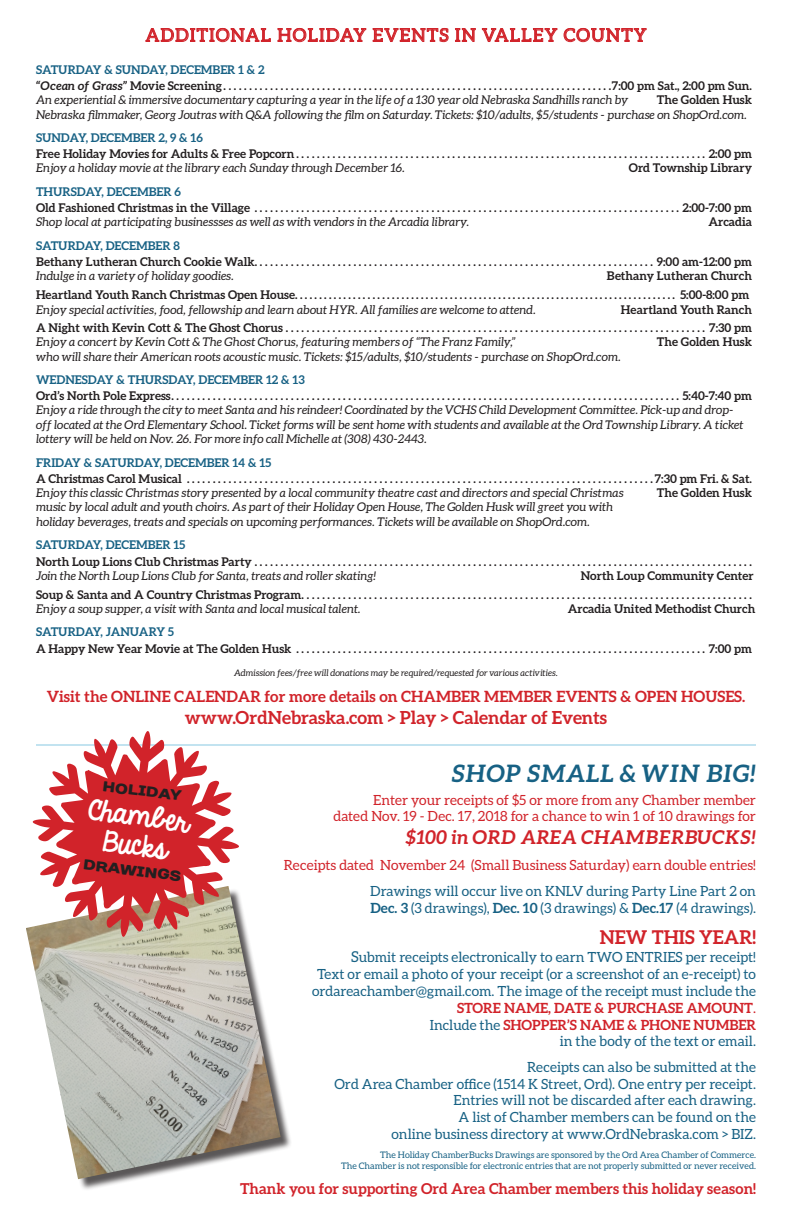
<style>
.page{position:relative;width:792px;height:1224px;background:#fff}
.page>*{position:absolute;margin:0;border:0;box-sizing:border-box;transform-origin:0 0}
.t1{font:25.7px/29.6px "KG Always A Good Time";color:#fff;text-align:center}
.t2{font:italic 700 24px "Aleo";color:#176184}
.t3{font:italic 700 19px "Aleo";color:#d1232a}
.t4{font:700 19px "Aleo";color:#d1232a}
.t5{font:700 18px "Aleo";color:#d1232a}
.t6{font:18px "Aleo";letter-spacing:.07em;color:#d1232a}
.t7{font:700 15.5px "Aleo";color:#d1232a}
.t8{font:700 15px "Aleo";color:#d1232a}
.t9{font:900 14.4px "Days Sans";color:#231f20}
.t10{font:14px/16.8px "Aleo";color:#176184;text-align:right}
.t11{font:14px/16px "Aleo";color:#d1232a;text-align:right}
.t12{font:700 12px "Aleo";color:#231f20}
.t13{font:italic 12px/14.4px "Aleo";color:#231f20}
.t14{font:700 12px "Aleo";color:#176184}
.t15{font:9px/10.8px "Aleo";color:#176184;text-align:right}
.t16{font:italic 9px "Aleo";color:#231f20}
.s1{font-style:italic}
.s2{font-weight:700}
.s3{font-size:15px}
.s4{font-weight:700;color:#d1232a}
.s5{color:#d1232a}
</style>
<div class="page">
<svg style="left:145px;top:28px;width:126px;height:15px"></svg>
<svg style="left:277px;top:28px;width:370px;height:15px"></svg>
<hr style="left:36px;top:744px;width:720px;height:2px;background:#c2e3f0">
<div style="left:28px;top:888px;width:265px;height:303px;background:#231f20;opacity:.75"></div>
<img style="left:26px;top:888px;width:255px;height:291px">
<svg style="left:33px;top:731px;width:206px;height:206px"></svg>
<svg style="left:60px;top:762px;width:151px;height:145px;background:#d7454b"></svg>
<p class="t6" style="left:145px;top:25px;width:503px">ADDITIONAL HOLIDAY EVENTS IN VALLEY COUNTY</p>
<p class="t14" style="left:36px;top:63px;width:230px">SATURDAY &amp; SUNDAY, DECEMBER 1 &amp; 2</p>
<p class="t12" style="left:36px;top:79px;width:717px"><span class="s1">“Ocean of Grass”</span> Movie Screening . . . . . . . . . . . . . . . . . . . . . . . . . . . . . . . . . . . . . . . . . . . . . . . . . . . . . . . . . . . . . . . . . . . . . . . . . . 7:00 pm Sat., 2:00 pm Sun.</p>
<p class="t13" style="left:36px;top:93px;width:594px">An experiential &amp; immersive documentary capturing a year in the life of a 130 year old Nebraska Sandhills ranch by</p>
<p class="t12" style="left:657px;top:93px;width:97px">The Golden Husk</p>
<p class="t13" style="left:36px;top:107px;width:712px">Nebraska filmmaker, Georg Joutras with Q&amp;A following the film on Saturday. Tickets: $10/adults, $5/students - purchase on ShopOrd.com.</p>
<p class="t14" style="left:36px;top:131px;width:168px">SUNDAY, DECEMBER 2, 9 &amp; 16</p>
<p class="t12" style="left:36px;top:147px;width:718px">Free Holiday Movies for Adults &amp; Free Popcorn . . . . . . . . . . . . . . . . . . . . . . . . . . . . . . . . . . . . . . . . . . . . . . . . . . . . . . . . . . . . . . . . . . . . . . . . . . . . . . . 2:00 pm</p>
<p class="t13" style="left:36px;top:161px;width:370px">Enjoy a holiday movie at the library each Sunday through December 16.</p>
<p class="t12" style="left:629px;top:161px;width:125px">Ord Township Library</p>
<p class="t14" style="left:36px;top:185px;width:146px">THURSDAY, DECEMBER 6</p>
<p class="t12" style="left:36px;top:201px;width:718px">Old Fashioned Christmas in the Village . . . . . . . . . . . . . . . . . . . . . . . . . . . . . . . . . . . . . . . . . . . . . . . . . . . . . . . . . . . . . . . . . . . . . . . . . . . . . . . . . . 2:00-7:00 pm</p>
<p class="t13" style="left:36px;top:215px;width:435px">Shop local at participating businessses as well as with vendors in the Arcadia library.</p>
<p class="t12" style="left:708px;top:215px;width:45px">Arcadia</p>
<p class="t14" style="left:36px;top:238px;width:145px">SATURDAY, DECEMBER 8</p>
<p class="t12" style="left:36px;top:254px;width:718px">Bethany Lutheran Church Cookie Walk . . . . . . . . . . . . . . . . . . . . . . . . . . . . . . . . . . . . . . . . . . . . . . . . . . . . . . . . . . . . . . . . . . . . . . . . . . . . . 9:00 am-12:00 pm</p>
<p class="t13" style="left:36px;top:268px;width:199px">Indulge in a variety of holiday goodies.</p>
<p class="t12" style="left:607px;top:269px;width:147px">Bethany Lutheran Church</p>
<p class="t12" style="left:36px;top:288px;width:266px">Heartland Youth Ranch Christmas Open House...............................................................................</p>
<p class="t12" style="left:680px;top:288px;width:71px">5:00-8:00 pm</p>
<p class="t13" style="left:36px;top:302px;width:501px">Enjoy special activities, food, fellowship and learn about HYR. All families are welcome to attend.</p>
<p class="t12" style="left:621px;top:303px;width:133px">Heartland Youth Ranch</p>
<p class="t12" style="left:36px;top:321px;width:718px">A Night with Kevin Cott &amp; The Ghost Chorus . . . . . . . . . . . . . . . . . . . . . . . . . . . . . . . . . . . . . . . . . . . . . . . . . . . . . . . . . . . . . . . . . . . . . . . . . . . . . . . . . 7:30 pm</p>
<p class="t13" style="left:36px;top:335px;width:481px">Enjoy a concert by Kevin Cott &amp; The Ghost Chorus, featuring members of “The Franz Family,”</p>
<p class="t12" style="left:657px;top:335px;width:97px">The Golden Husk</p>
<p class="t13" style="left:36px;top:349px;width:586px">who will share their American roots acoustic music. Tickets: $15/adults, $10/students - purchase on ShopOrd.com.</p>
<p class="t14" style="left:36px;top:373px;width:270px">WEDNESDAY &amp; THURSDAY, DECEMBER 12 &amp; 13</p>
<p class="t12" style="left:36px;top:389px;width:718px">Ord’s North Pole Express . . . . . . . . . . . . . . . . . . . . . . . . . . . . . . . . . . . . . . . . . . . . . . . . . . . . . . . . . . . . . . . . . . . . . . . . . . . . . . . . . . . . . . . . . . . . . . . . . . 5:40-7:40 pm</p>
<p class="t13" style="left:36px;top:403px;width:709px">Enjoy a ride through the city to meet Santa and his reindeer! Coordinated by the VCHS Child Development Committee. Pick-up and drop&shy;off located at the Ord Elementary School. Ticket forms will be sent home with students and available at the Ord Township Library. A ticket lottery will be held on Nov. 26. For more info call Michelle at (308) 430-2443.</p>
<p class="t14" style="left:36px;top:455px;width:237px">FRIDAY &amp; SATURDAY, DECEMBER 14 &amp; 15</p>
<p class="t12" style="left:36px;top:471px;width:717px">A Christmas Carol Musical . . . . . . . . . . . . . . . . . . . . . . . . . . . . . . . . . . . . . . . . . . . . . . . . . . . . . . . . . . . . . . . . . . . . . . . . . . . . . . . . . . . . . . . . . 7:30 pm Fri. &amp; Sat.</p>
<p class="t13" style="left:36px;top:485px;width:589px">Enjoy this classic Christmas story presented by a local community theatre cast and directors and special Christmas</p>
<p class="t12" style="left:657px;top:486px;width:97px">The Golden Husk</p>
<p class="t13" style="left:36px;top:500px;width:578px">music by local adult and youth choirs. As part of their Holiday Open House, The Golden Husk will greet you with holiday beverages, treats and specials on upcoming performances. Tickets will be available on ShopOrd.com.</p>
<p class="t14" style="left:36px;top:538px;width:151px">SATURDAY, DECEMBER 15</p>
<p class="t12" style="left:36px;top:555px;width:712px">North Loup Lions Club Christmas Party . . . . . . . . . . . . . . . . . . . . . . . . . . . . . . . . . . . . . . . . . . . . . . . . . . . . . . . . . . . . . . . . . . . . . . . . . . . . . . . . . . . . . . . . . . . . . . .</p>
<p class="t13" style="left:36px;top:569px;width:342px">Join the North Loup Lions Club for Santa, treats and roller skating!</p>
<p class="t12" style="left:581px;top:569px;width:174px">North Loup Community Center</p>
<p class="t12" style="left:36px;top:587px;width:712px">Soup &amp; Santa and A Country Christmas Program . . . . . . . . . . . . . . . . . . . . . . . . . . . . . . . . . . . . . . . . . . . . . . . . . . . . . . . . . . . . . . . . . . . . . . . . . . . . . . . . . . . . . .</p>
<p class="t13" style="left:36px;top:601px;width:326px">Enjoy a soup supper, a visit with Santa and local musical talent.</p>
<p class="t12" style="left:568px;top:602px;width:189px">Arcadia United Methodist Church</p>
<p class="t14" style="left:36px;top:625px;width:140px">SATURDAY, JANUARY 5</p>
<p class="t12" style="left:36px;top:642px;width:718px">A Happy New Year Movie at The Golden Husk . . . . . . . . . . . . . . . . . . . . . . . . . . . . . . . . . . . . . . . . . . . . . . . . . . . . . . . . . . . . . . . . . . . . . . . . . . . . . . . 7:00 pm</p>
<p class="t16" style="left:234px;top:668px;width:325px">Admission fees/free will donations may be required/requested for various activities.</p>
<p class="t7" style="left:47px;top:688px;width:699px">Visit the ONLINE CALENDAR for more details on CHAMBER MEMBER EVENTS &amp; OPEN HOUSES.</p>
<p class="t5" style="left:185px;top:707px;width:424px">www.OrdNebraska.com &gt; Play &gt; Calendar of Events</p>
<p class="t2" style="left:451px;top:760px;width:306px">SHOP SMALL &amp; WIN BIG!</p>
<p class="t11" style="left:334px;top:792px;width:424px">Enter your receipts of $5 or more from any Chamber member<br>dated Nov. 19 - Dec. 17, 2018 for a chance to win 1 of 10 drawings for</p>
<p class="t3" style="left:405px;top:826px;width:352px">$100 in ORD AREA CHAMBERBUCKS!</p>
<p class="t11" style="left:284px;top:857px;width:474px">Receipts dated November 24 (Small Business Saturday) earn double entries!</p>
<p class="t10" style="left:370px;top:882px;width:387px;text-align:left">Drawings will occur live on KNLV during Party Line Part 2 on<br><span class="s2">Dec. 3</span> (3 drawings), <span class="s2">Dec. 10</span> (3 drawings) &amp; <span class="s2">Dec.17</span> (4 drawings).</p>
<p class="t4" style="left:600px;top:927px;width:158px">NEW THIS YEAR!</p>
<p class="t10" style="left:312px;top:949px;width:445px"><span class="s3">S</span>ubmit receipts electronically to earn TWO ENTRIES per receipt!<br>Text or email a photo of your receipt (or a screenshot of an e-receipt) to ordareachamber@gmail.com. The image of the receipt must include the <span class="s4">STORE NAME, DATE &amp; PURCHASE AMOUNT</span><span class="s5">.<br></span>Include the <span class="s4">SHOPPER’S NAME &amp; PHONE NUMBER<br></span>in the body of the text or email.</p>
<p class="t10" style="left:334px;top:1059px;width:423px">Receipts can also be submitted at the<br>Ord Area Chamber office (1514 K Street, Ord). One entry per receipt.<br>Entries will not be discarded after each drawing.<br>A list of Chamber members can be found on the<br>online business directory at www.OrdNebraska.com &gt; BIZ.</p>
<p class="t15" style="left:341px;top:1150px;width:416px">The Holiday ChamberBucks Drawings are sponsored by the Ord Area Chamber of Commerce.<br>The Chamber is not responsible for electronic entries that are not properly submitted or never received.</p>
<p class="t8" style="left:240px;top:1180px;width:517px">Thank you for supporting Ord Area Chamber members this holiday season!</p>
<p class="t9" style="left:104px;top:777px;width:81px;rotate:7deg">HOLIDAY</p>
<p class="t1" style="left:90px;top:796px;width:103px;rotate:7deg">Chamber<br>Bucks</p>
<p class="t9" style="left:84px;top:855px;width:100px;rotate:7deg">DRAWINGS</p>
</div>
